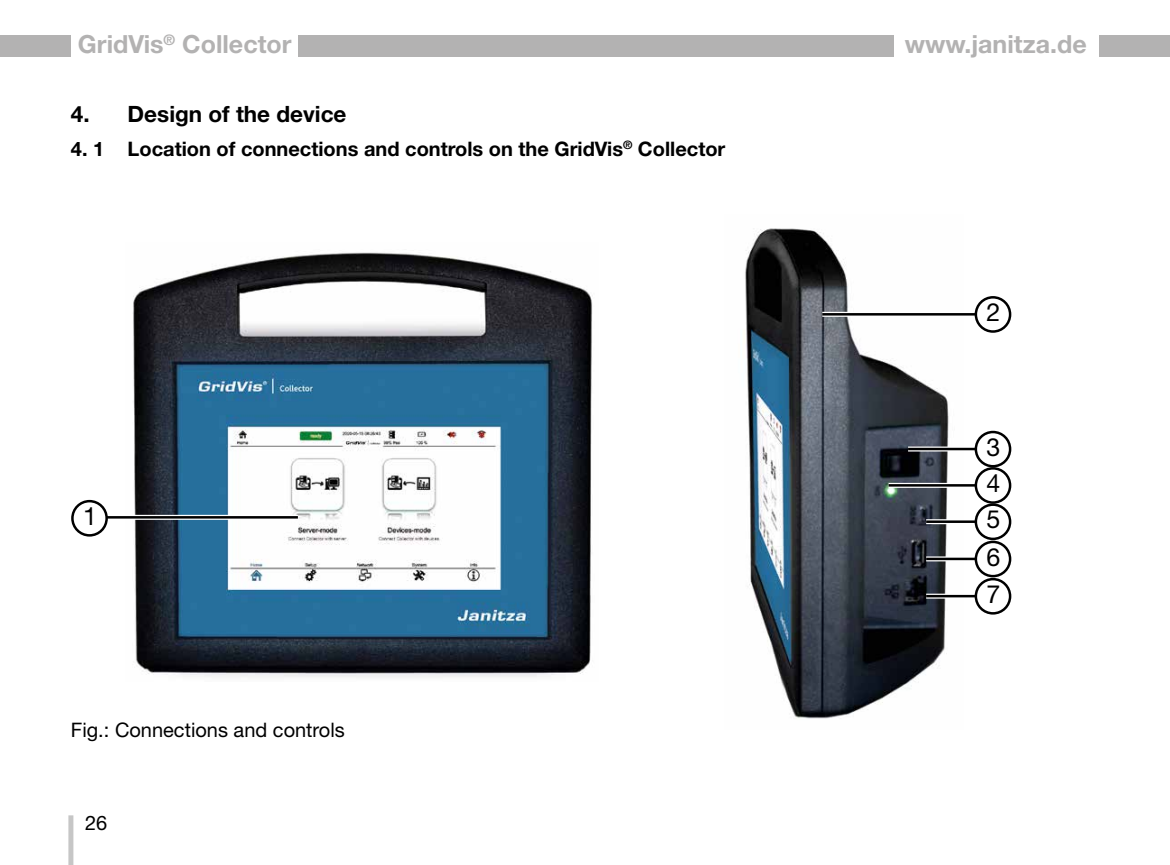
<style>
.page{position:relative;width:1170px;height:865px;background:#fff}
.page>*{position:absolute;margin:0;border:0;box-sizing:border-box;transform-origin:0 0}
.t1{font:700 25px "Helvetica Neue LT Pro";color:#b3b2b2}
.t2{font:25px/36.2px "Helvetica Neue LT Pro";color:#000}
.t3{font:700 22.5px "Helvetica Neue LT Pro";color:#000}
.t4{font:700 20px "Helvetica Neue LT Pro";color:#000}
.t5{font:20px "Helvetica Neue LT Pro";color:#000}
</style>
<div class="page">
<div style="left:1098px;top:35px;width:71px;height:22px;background:#b3b2b2"></div>
<div style="left:298px;top:35px;width:595px;height:22px;background:#b3b2b2"></div>
<div style="left:0;top:35px;width:71px;height:22px;background:#b3b2b2"></div>
<div style="left:68px;top:815px;width:5px;height:50px;background:#c6c6c6"></div>
<img style="left:133px;top:252px;width:460px;height:426px">
<img style="left:745px;top:228px;width:204px;height:491px">
<div style="left:106px;top:515px;width:192px;height:5px;background:#676767"></div>
<hr style="left:106px;top:516px;width:192px;height:2px;background:#000">
<div style="left:71px;top:500px;width:37px;height:36px;border:2px solid #000;border-radius:50%"></div>
<div style="left:822px;top:312px;width:154px;height:5px;background:#6d6d6d"></div>
<hr style="left:822px;top:313px;width:154px;height:2px;background:#000">
<div style="left:974px;top:296px;width:37px;height:37px;border:2px solid #000;border-radius:50%"></div>
<div style="left:888px;top:483px;width:88px;height:5px;background:#606060"></div>
<hr style="left:888px;top:484px;width:88px;height:2px;background:#000">
<div style="left:974px;top:467px;width:37px;height:37px;border:2px solid #000;border-radius:50%"></div>
<svg style="left:926px;top:519px;width:23px;height:5px"></svg>
<hr style="left:926px;top:520px;width:50px;height:3px;background:#000">
<div style="left:974px;top:503px;width:37px;height:37px;border:2px solid #000;border-radius:50%"></div>
<div style="left:908px;top:446px;width:68px;height:5px;background:#c7c7c7"></div>
<hr style="left:908px;top:448px;width:68px;height:2px;background:#000">
<div style="left:974px;top:431px;width:37px;height:36px;border:2px solid #000;border-radius:50%"></div>
<svg style="left:926px;top:556px;width:48px;height:5px"></svg>
<hr style="left:926px;top:557px;width:50px;height:3px;background:#000">
<div style="left:974px;top:540px;width:37px;height:37px;border:2px solid #000;border-radius:50%"></div>
<div style="left:926px;top:593px;width:50px;height:5px;background:#e6e6e6"></div>
<hr style="left:926px;top:595px;width:50px;height:2px;background:#000">
<div style="left:974px;top:578px;width:37px;height:36px;border:2px solid #000;border-radius:50%"></div>
<p class="t1" style="left:78px;top:29px;width:215px">GridVis<sup>®</sup> Collector</p>
<p class="t1" style="left:904px;top:29px;width:183px">www.janitza.de</p>
<p class="t3" style="left:71px;top:100px;width:277px">4. Design of the device</p>
<p class="t4" style="left:71px;top:137px;width:656px">4. 1 Location of connections and controls on the GridVis<sup>®</sup> Collector</p>
<p class="t2" style="left:83px;top:497px;width:15px">1</p>
<p class="t5" style="left:71px;top:718px;width:275px">Fig.: Connections and controls</p>
<p class="t5" style="left:85px;top:810px;width:24px">26</p>
<p class="t2" style="left:986px;top:293px;width:15px">2</p>
<p class="t2" style="left:986px;top:428px;width:15px">3</p>
<p class="t2" style="left:986px;top:464px;width:15px">4<br>5</p>
<p class="t2" style="left:986px;top:537px;width:15px;line-height:37.2px">6<br>7</p>
</div>
